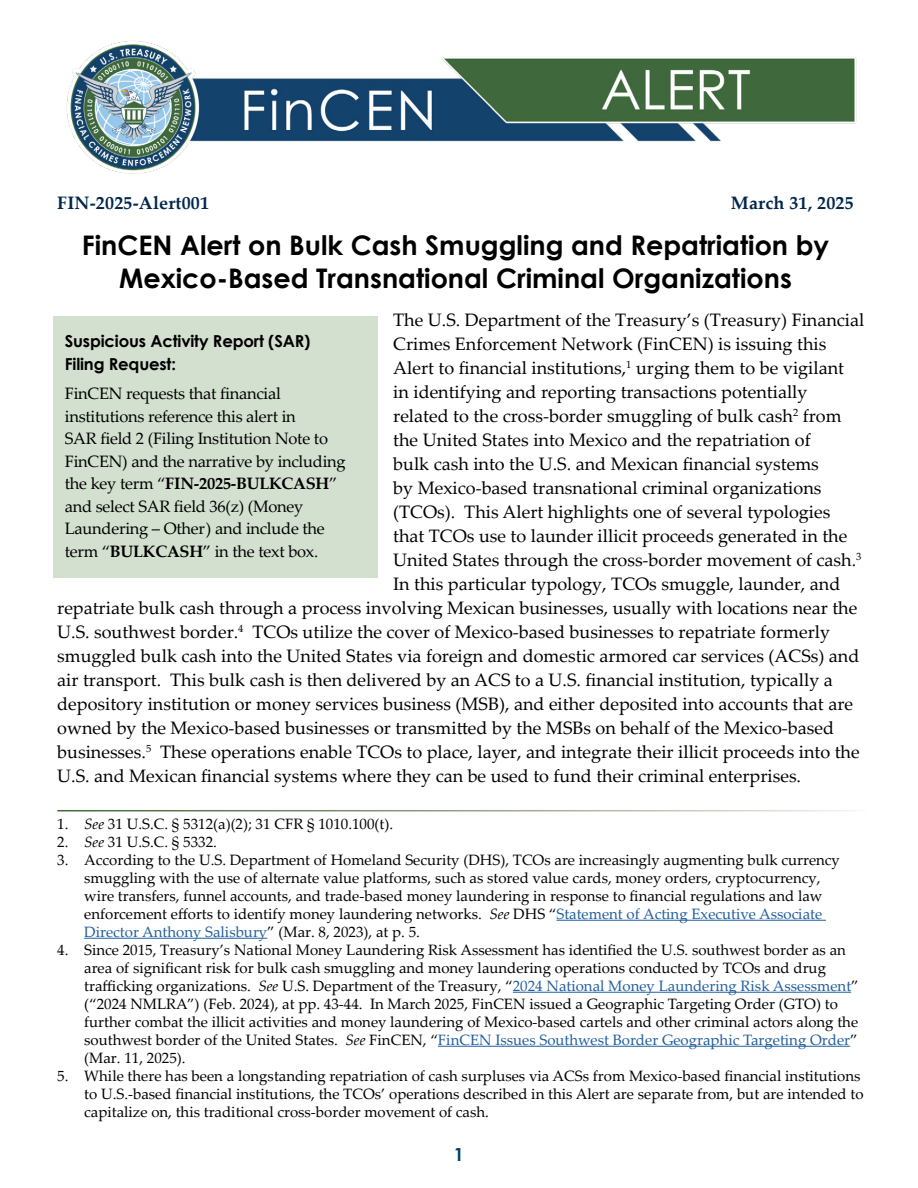
<style>
.page{position:relative;width:918px;height:1188px;background:#fff}
.page>*{position:absolute;margin:0;border:0;box-sizing:border-box;transform-origin:0 0}
.Advisory_Title{font:700 27px/33px "Century Gothic";color:#000;text-align:center}
.Text{font:18px "Palatino Linotype";color:#000}
.FIN_and_Date{font:700 18px "Palatino Linotype";letter-spacing:.01em;color:#00274d}
.t1{font:700 18px "Century Gothic";color:#00416b}
.Call_out_text{font:16.5px/22.5px "Palatino Linotype";letter-spacing:-.015em;color:#000}
.Call_out{font:700 16.5px/22.5px "Century Gothic";letter-spacing:-.01em;color:#000}
.Footnote_-_Auto{font:15px/18px "Palatino Linotype";color:#000}
.s1{font-weight:700}
.s2{font-style:italic}
.s3{color:#215e9e}
</style>
<div class="page">
<div style="left:54px;top:316px;width:324px;height:262px;background:#d3e0cf"></div>
<img style="left:66px;top:41px;width:791px;height:133px">
<hr style="left:556px;top:920px;width:270px;height:1px;background:#215e9e">
<hr style="left:84px;top:938px;width:183px;height:1px;background:#215e9e">
<hr style="left:513px;top:992px;width:338px;height:1px;background:#215e9e">
<hr style="left:438px;top:1046px;width:412px;height:1px;background:#215e9e">
<h1 class="FIN_and_Date" style="left:57px;top:190px;width:153px">FIN-2025-Alert001</h1>
<h1 class="FIN_and_Date" style="left:731px;top:190px;width:124px">March 31, 2025</h1>
<h1 class="Advisory_Title" style="left:82px;top:228px;width:749px">FinCEN Alert on Bulk Cash Smuggling and Repatriation by<br>Mexico-Based Transnational Criminal Organizations</h1>
<p class="Text" style="left:393px;top:307px;width:473px">The U.S. Department of the Treasury’s (Treasury) Financial</p>
<p class="Text" style="left:393px;top:331px;width:435px">Crimes Enforcement Network (FinCEN) is issuing this</p>
<p class="Text" style="left:393px;top:355px;width:452px">Alert to financial institutions,<sup>1</sup> urging them to be vigilant</p>
<p class="Text" style="left:393px;top:379px;width:416px">in identifying and reporting transactions potentially</p>
<p class="Text" style="left:393px;top:403px;width:450px">related to the cross-border smuggling of bulk cash<sup>2</sup> from</p>
<p class="Text" style="left:393px;top:427px;width:419px">the United States into Mexico and the repatriation of</p>
<p class="Text" style="left:393px;top:451px;width:427px">bulk cash into the U.S. and Mexican financial systems</p>
<p class="Text" style="left:393px;top:475px;width:430px">by Mexico-based transnational criminal organizations</p>
<p class="Text" style="left:393px;top:499px;width:439px">(TCOs). This Alert highlights one of several typologies</p>
<p class="Text" style="left:393px;top:523px;width:456px">that TCOs use to launder illicit proceeds generated in the</p>
<p class="Text" style="left:393px;top:547px;width:470px">United States through the cross-border movement of cash.<sup>3</sup></p>
<p class="Text" style="left:393px;top:571px;width:449px">In this particular typology, TCOs smuggle, launder, and</p>
<p class="Text" style="left:57px;top:595px;width:802px">repatriate bulk cash through a process involving Mexican businesses, usually with locations near the</p>
<p class="Text" style="left:57px;top:619px;width:774px">U.S. southwest border.<sup>4</sup> TCOs utilize the cover of Mexico-based businesses to repatriate formerly</p>
<p class="Text" style="left:57px;top:643px;width:804px">smuggled bulk cash into the United States via foreign and domestic armored car services (ACSs) and</p>
<p class="Text" style="left:57px;top:667px;width:777px">air transport. This bulk cash is then delivered by an ACS to a U.S. financial institution, typically a</p>
<p class="Text" style="left:57px;top:691px;width:797px">depository institution or money services business (MSB), and either deposited into accounts that are</p>
<p class="Text" style="left:57px;top:715px;width:778px">owned by the Mexico-based businesses or transmitted by the MSBs on behalf of the Mexico-based</p>
<p class="Text" style="left:57px;top:739px;width:804px">businesses.<sup>5</sup> These operations enable TCOs to place, layer, and integrate their illicit proceeds into the</p>
<p class="Text" style="left:57px;top:763px;width:745px">U.S. and Mexican financial systems where they can be used to fund their criminal enterprises.</p>
<p class="Call_out" style="left:65px;top:329px;width:247px">Suspicious Activity Report (SAR)<br>Filing Request:</p>
<p class="Call_out_text" style="left:65px;top:382px;width:282px">FinCEN requests that financial institutions reference this alert in<br>SAR field 2 (Filing Institution Note to FinCEN) and the narrative by including the key term “<span class="s1">FIN-2025-BULKCASH</span>” and select SAR field 36(z) (Money Laundering – Other) and include the term “<span class="s1">BULKCASH</span>” in the text box.</p>
<p class="Footnote_-_Auto" style="left:57px;top:814px;width:338px">1. <span class="s2">See</span> 31 U.S.C. § 5312(a)(2); 31 CFR § 1010.100(t).</p>
<p class="Footnote_-_Auto" style="left:57px;top:832px;width:161px">2. <span class="s2">See</span> 31 U.S.C. § 5332.</p>
<p class="Footnote_-_Auto" style="left:84px;top:850px;width:757px;text-indent:-27px">3. According to the U.S. Department of Homeland Security (DHS), TCOs are increasingly augmenting bulk currency smuggling with the use of alternate value platforms, such as stored value cards, money orders, cryptocurrency, wire transfers, funnel accounts, and trade-based money laundering in response to financial regulations and law enforcement efforts to identify money laundering networks. <span class="s2">See</span> DHS “<span class="s3">Statement of Acting Executive Associate Director Anthony Salisbury</span>” (Mar. 8, 2023), at p. 5.</p>
<p class="Footnote_-_Auto" style="left:84px;top:940px;width:776px;text-indent:-27px">4. Since 2015, Treasury’s National Money Laundering Risk Assessment has identified the U.S. southwest border as an area of significant risk for bulk cash smuggling and money laundering operations conducted by TCOs and drug trafficking organizations. <span class="s2">See</span> U.S. Department of the Treasury, “<span class="s3">2024 National Money Laundering Risk Assessment</span>” (“2024 NMLRA”) (Feb. 2024), at pp. 43-44. In March 2025, FinCEN issued a Geographic Targeting Order (GTO) to further combat the illicit activities and money laundering of Mexico-based cartels and other criminal actors along the southwest border of the United States. <span class="s2">See</span> FinCEN, “<span class="s3">FinCEN Issues Southwest Border Geographic Targeting Order</span>” (Mar. 11, 2025).</p>
<p class="Footnote_-_Auto" style="left:84px;top:1066px;width:781px;text-indent:-27px">5. While there has been a longstanding repatriation of cash surpluses via ACSs from Mexico-based financial institutions to U.S.-based financial institutions, the TCOs’ operations described in this Alert are separate from, but are intended to capitalize on, this traditional cross-border movement of cash.</p>
<p class="t1" style="left:454px;top:1141px;width:12px">1</p>
</div>
